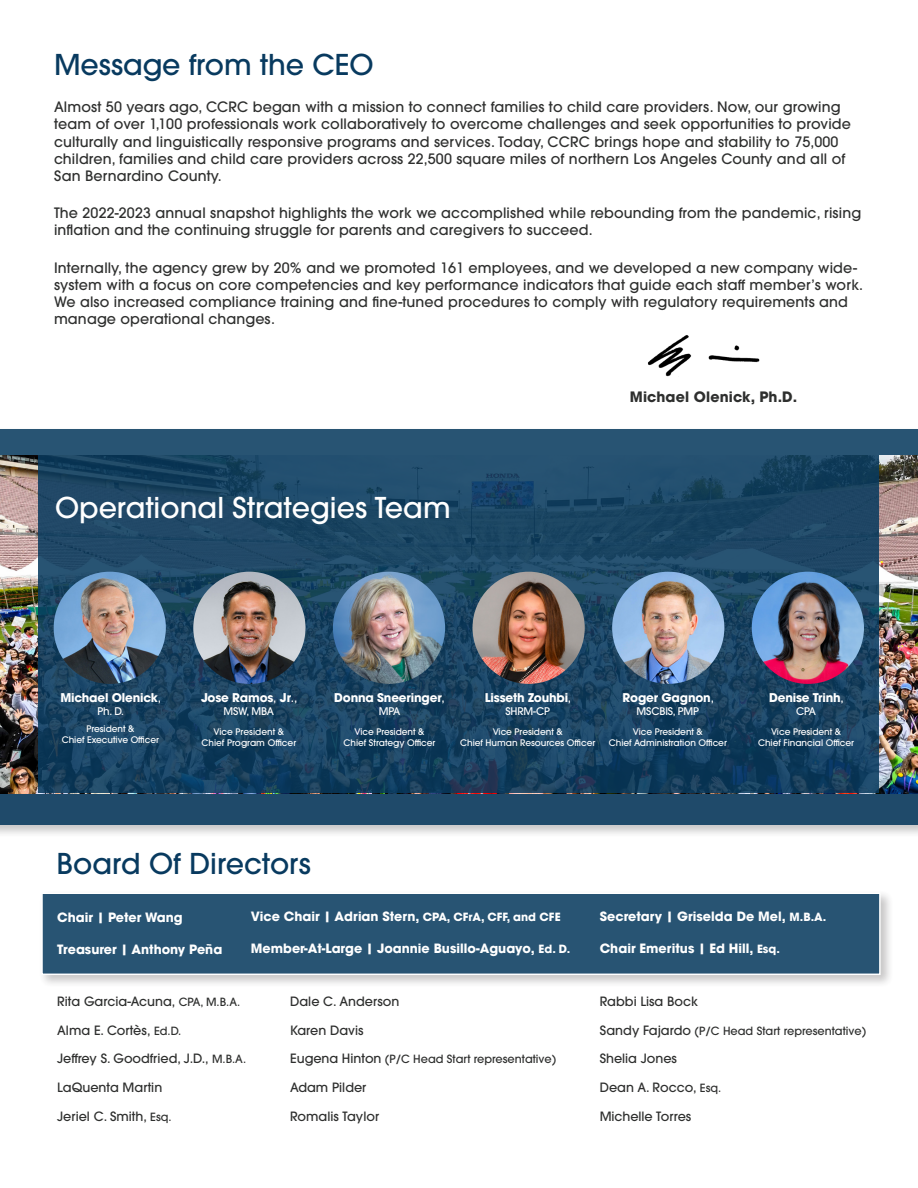
<style>
.page{position:relative;width:918px;height:1188px;background:#fff}
.page>*{position:absolute;margin:0;border:0;box-sizing:border-box;transform-origin:0 0}
.Title_-_White{font:500 28.5px "ITC Avant Garde Pro";color:#fff}
.Title_-_Blue{font:500 28.5px "ITC Avant Garde Pro";color:#083a5f}
.Title_-_White-2{font:500 28.5px "ITC Avant Garde Pro";color:#083a5f}
.Paragraph_-_Black{font:500 14.25px/17.1px "ITC Avant Garde Pro";letter-spacing:.01em;color:#2e2f2e}
.Paragraph_-_Black-2{font:700 14.25px "ITC Avant Garde Pro";letter-spacing:.01em;color:#2e2f2e}
.Paragraph_-_Black-3{font:500 12.75px "ITC Avant Garde Pro";color:#2e2f2e}
.Paragraph_-_Black-4{font:700 12.75px "ITC Avant Garde Pro";color:#fff}
.Name{font:700 12px "ITC Avant Garde Pro";letter-spacing:-.015em;color:#fff}
.Paragraph_-_Black-5{font:500 11.25px "ITC Avant Garde Pro";color:#2e2f2e}
.Name-2{font:500 10.5px "ITC Avant Garde Pro";letter-spacing:-.015em;color:#fff}
.Name-3{font:500 9px/10.8px "ITC Avant Garde Pro";letter-spacing:-.005em;color:#fff;text-align:center}
.s1{font-weight:500}
.s2{font-size:11.25px}
.s3{font-size:12.75px}
</style>
<div class="page">
<div style="left:0;top:426px;width:918px;height:412px;background:#231f20;opacity:.3"></div>
<div style="left:0;top:429px;width:918px;height:396px;background:#1f4a6a"></div>
<img style="left:647px;top:335px;width:113px;height:42px">
<img style="left:0;top:456px;width:918px;height:337px">
<svg style="left:38px;top:456px;width:841px;height:337px"></svg>
<img style="left:54px;top:572px;width:112px;height:112px;border-radius:56px">
<img style="left:333px;top:572px;width:112px;height:112px;border-radius:56px">
<img style="left:612px;top:572px;width:112px;height:112px;border-radius:56px">
<img style="left:752px;top:572px;width:112px;height:112px;border-radius:56px">
<img style="left:473px;top:572px;width:112px;height:112px;border-radius:56px">
<img style="left:193px;top:572px;width:113px;height:112px;border-radius:56px">
<div style="left:38px;top:889px;width:856px;height:99px;background:#231f20;opacity:.3"></div>
<div style="left:41px;top:892px;width:840px;height:83px;background:#285473;border:2px solid #fff"></div>
<p class="Title_-_Blue" style="left:54px;top:46px;width:321px">Message from the CEO</p>
<p class="Paragraph_-_Black" style="left:54px;top:98px;width:798px">Almost 50 years ago, CCRC began with a mission to connect families to child care providers. Now, our growing team of over 1,100 professionals work collaboratively to overcome challenges and seek opportunities to provide culturally and linguistically responsive programs and services. Today, CCRC brings hope and stability to 75,000 children, families and child care providers across 22,500 square miles of northern Los Angeles County and all of San Bernardino County.</p>
<p class="Paragraph_-_Black" style="left:54px;top:204px;width:809px">The 2022-2023 annual snapshot highlights the work we accomplished while rebounding from the pandemic, rising inflation and the continuing struggle for parents and caregivers to succeed.</p>
<p class="Paragraph_-_Black" style="left:54px;top:259px;width:811px">Internally, the agency grew by 20% and we promoted 161 employees, and we developed a new company wide&shy;system with a focus on core competencies and key performance indicators that guide each staff member’s work.<br>We also increased compliance training and fine-tuned procedures to comply with regulatory requirements and manage operational changes.</p>
<p class="Title_-_White" style="left:55px;top:489px;width:397px">Operational Strategies Team</p>
<p class="Paragraph_-_Black-2" style="left:630px;top:387px;width:169px">Michael Olenick, Ph.D.</p>
<p class="Name" style="left:60px;top:690px;width:102px">Michael Olenick<span class="s1">,</span></p>
<p class="Name-2" style="left:97px;top:704px;width:28px">Ph. D.</p>
<p class="Name-3" style="left:62px;top:724px;width:99px">President &amp;<br>Chief Executive Officer</p>
<p class="Name" style="left:201px;top:690px;width:98px">Jose Ramos<span class="s1">,</span> Jr<span class="s1">.,</span></p>
<p class="Name-2" style="left:223px;top:704px;width:52px">MSW, MBA</p>
<p class="Name-3" style="left:201px;top:726px;width:96px">Vice President &amp;<br>Chief Program Officer</p>
<p class="Name" style="left:334px;top:690px;width:112px">Donna Sneeringer<span class="s1">,</span></p>
<p class="Name-2" style="left:379px;top:704px;width:23px">MPA</p>
<p class="Name-3" style="left:344px;top:726px;width:93px">Vice President &amp;<br>Chief Strategy Officer</p>
<p class="Name" style="left:485px;top:690px;width:88px">Lisseth Zouhbi<span class="s1">,</span></p>
<p class="Name-2" style="left:505px;top:704px;width:46px">SHRM-CP</p>
<p class="Name-3" style="left:460px;top:726px;width:137px">Vice President &amp;<br>Chief Human Resources Officer</p>
<p class="Name" style="left:623px;top:690px;width:93px">Roger Gagnon<span class="s1">,</span></p>
<p class="Name-2" style="left:637px;top:704px;width:64px">MSCBIS, PMP</p>
<p class="Name-3" style="left:609px;top:726px;width:120px">Vice President &amp;<br>Chief Administration Officer</p>
<p class="Name" style="left:769px;top:690px;width:76px">Denise Trinh<span class="s1">,</span></p>
<p class="Name-2" style="left:796px;top:704px;width:21px">CPA</p>
<p class="Name-3" style="left:758px;top:726px;width:98px">Vice President &amp;<br>Chief Financial Officer</p>
<p class="Title_-_White-2" style="left:57px;top:846px;width:256px">Board Of Directors</p>
<p class="Paragraph_-_Black-4" style="left:57px;top:908px;width:127px">Chair | Peter Wang</p>
<p class="Paragraph_-_Black-4" style="left:57px;top:941px;width:167px">Treasurer | Anthony Peña</p>
<p class="Paragraph_-_Black-4" style="left:251px;top:908px;width:311px">Vice Chair | Adrian Stern, <span class="s2">CPA, CFrA, CFF, and CFE</span></p>
<p class="Paragraph_-_Black-4" style="left:251px;top:940px;width:321px">Member-At-Large | Joannie Busillo-Aguayo, <span class="s2">Ed. D.</span></p>
<p class="Paragraph_-_Black-4" style="left:600px;top:908px;width:228px">Secretary | Griselda De Mel, <span class="s2">M.B.A.</span></p>
<p class="Paragraph_-_Black-4" style="left:600px;top:940px;width:182px">Chair Emeritus | Ed Hill, <span class="s2">Esq.</span></p>
<p class="Paragraph_-_Black-3" style="left:57px;top:993px;width:184px">Rita Garcia-Acuna, <span class="s2">CPA, M.B.A.</span></p>
<p class="Paragraph_-_Black-3" style="left:290px;top:993px;width:111px">Dale C. Anderson</p>
<p class="Paragraph_-_Black-3" style="left:600px;top:993px;width:100px">Rabbi Lisa Bock</p>
<p class="Paragraph_-_Black-3" style="left:57px;top:1022px;width:125px">Alma E. Cortès, <span class="s2">Ed.D.</span></p>
<p class="Paragraph_-_Black-3" style="left:290px;top:1022px;width:75px">Karen Davis</p>
<p class="Paragraph_-_Black-5" style="left:600px;top:1023px;width:268px"><span class="s3">Sandy Fajardo</span> (P/C Head Start representative)</p>
<p class="Paragraph_-_Black-3" style="left:57px;top:1051px;width:190px">Jeffrey S. Goodfried, J.D., <span class="s2">M.B.A.</span></p>
<p class="Paragraph_-_Black-3" style="left:57px;top:1079px;width:107px">LaQuenta Martin</p>
<p class="Paragraph_-_Black-5" style="left:290px;top:1052px;width:268px"><span class="s3">Eugena Hinton</span> (P/C Head Start representative)</p>
<p class="Paragraph_-_Black-3" style="left:290px;top:1079px;width:78px">Adam Pilder</p>
<p class="Paragraph_-_Black-3" style="left:600px;top:1051px;width:79px">Shelia Jones</p>
<p class="Paragraph_-_Black-3" style="left:600px;top:1079px;width:123px">Dean A. Rocco, <span class="s2">Esq.</span></p>
<p class="Paragraph_-_Black-3" style="left:57px;top:1108px;width:116px">Jeriel C. Smith, <span class="s2">Esq.</span></p>
<p class="Paragraph_-_Black-3" style="left:290px;top:1108px;width:91px">Romalis Taylor</p>
<p class="Paragraph_-_Black-3" style="left:600px;top:1108px;width:93px">Michelle Torres</p>
</div>
